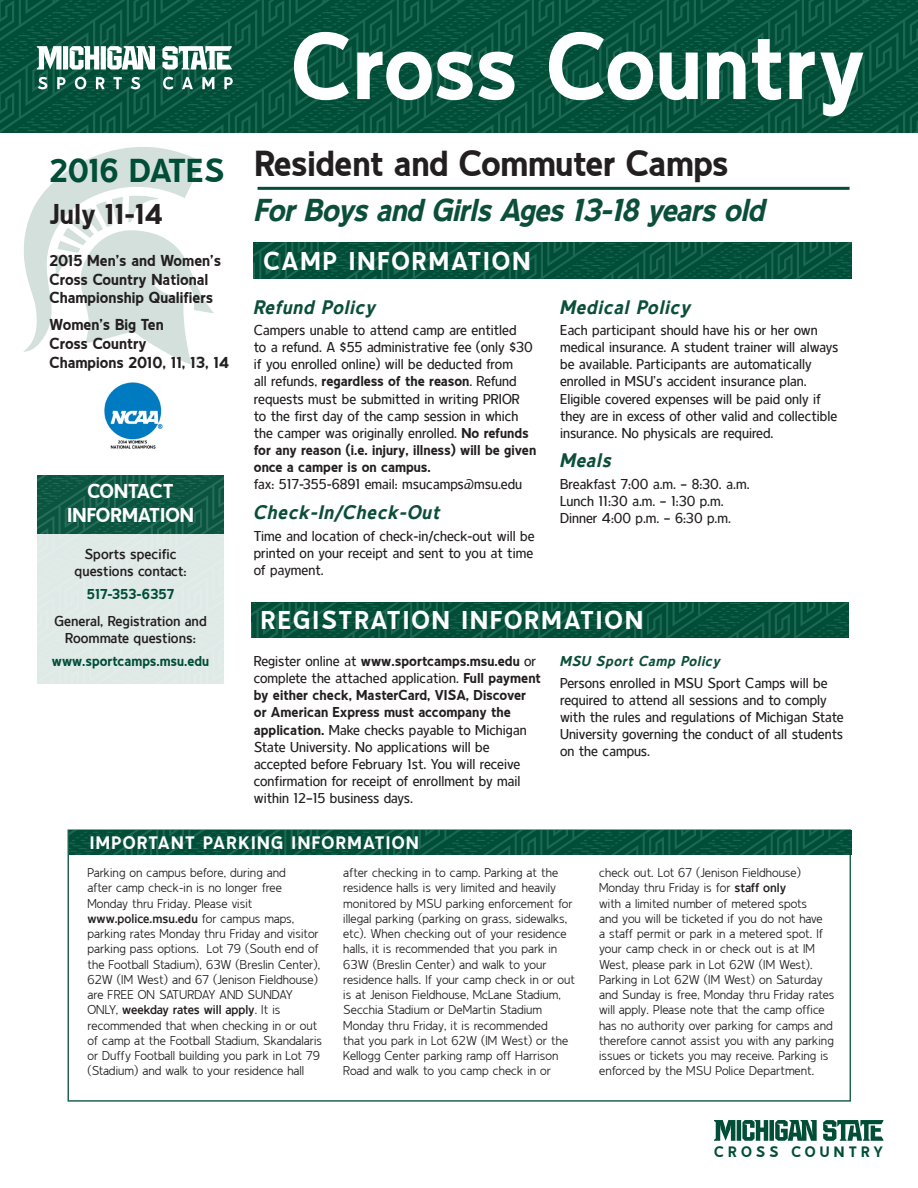
<style>
.page{position:relative;width:918px;height:1188px;background:#fff}
.page>*{position:absolute;margin:0;border:0;box-sizing:border-box;transform-origin:0 0}
.t1{font:800 93px "Duty";color:#fff}
.t2{font:800 36px "Duty";letter-spacing:-.01em;color:#231f20}
.t3{font:800 33px "Duty";color:#004e38}
.t4{font:italic 800 31.5px "Duty";letter-spacing:-.02em;color:#0b4e39}
.t5{font:800 28.5px "Duty";color:#231f20}
.t6{font:800 25.65px "Duty";letter-spacing:.08em;color:#fff}
.t7{font:800 19.95px "Duty";color:#fff}
.t8{font:italic 800 19.5px "Duty";letter-spacing:.04em;color:#0b4e39}
.t9{font:800 18px "Duty";letter-spacing:.08em;color:#fff}
.t10{font:800 15.75px "Duty";color:#231f20}
.t11{font:800 15px "Duty";letter-spacing:.28em;color:#004e38}
.t12{font:14.25px/17.1px "Duty";color:#231f20}
.t13{font:700 14.25px/17.1px "Duty";color:#231f20;text-align:center}
.t14{font:800 14.25px "Duty";color:#004e38}
.t15{font:italic 800 14.25px "Duty";letter-spacing:.04em;color:#0b4e39}
.t16{font:300 12.75px/15.3px "Duty";color:#231f20}
.s1{font-weight:800}
.s2{font-weight:700}
</style>
<div class="page">
<svg style="left:13px;top:132px;width:201px;height:232px"></svg>
<svg style="left:0;top:0;width:918px;height:132px;background:#07543e"></svg>
<svg style="left:37px;top:46px;width:118px;height:24px"></svg>
<svg style="left:162px;top:46px;width:70px;height:24px"></svg>
<svg style="left:38px;top:77px;width:9px;height:12px"></svg>
<svg style="left:57px;top:77px;width:9px;height:12px"></svg>
<svg style="left:75px;top:77px;width:11px;height:12px"></svg>
<svg style="left:96px;top:77px;width:9px;height:12px"></svg>
<svg style="left:113px;top:77px;width:9px;height:12px"></svg>
<svg style="left:131px;top:77px;width:9px;height:12px"></svg>
<svg style="left:163px;top:77px;width:10px;height:12px"></svg>
<svg style="left:182px;top:77px;width:11px;height:12px"></svg>
<svg style="left:202px;top:77px;width:12px;height:12px"></svg>
<svg style="left:224px;top:77px;width:9px;height:12px"></svg>
<svg style="left:38px;top:475px;width:186px;height:60px;background:#155d49"></svg>
<div style="left:37px;top:535px;width:191px;height:149px;background:#dfe9e6"></div>
<svg style="left:254px;top:243px;width:597px;height:35px;background:#07543e"></svg>
<svg style="left:251px;top:602px;width:597px;height:36px;background:#07543e"></svg>
<hr style="left:258px;top:187px;width:592px;height:3px;background:#004e38">
<svg style="left:714px;top:1120px;width:103px;height:21px"></svg>
<svg style="left:823px;top:1120px;width:60px;height:21px"></svg>
<img style="left:104px;top:383px;width:59px;height:65px">
<svg style="left:69px;top:830px;width:782px;height:24px;background:#07543e"></svg>
<p class="t3" style="left:50px;top:153px;width:177px">2016 DATES</p>
<p class="t5" style="left:50px;top:199px;width:115px">July 11-14</p>
<p class="t10" style="left:50px;top:252px;width:173px">2015 Men’s and Women’s</p>
<p class="t10" style="left:50px;top:270px;width:160px">Cross Country National</p>
<p class="t10" style="left:50px;top:289px;width:165px">Championship Qualifiers</p>
<p class="t10" style="left:50px;top:316px;width:116px">Women’s Big Ten</p>
<p class="t10" style="left:50px;top:335px;width:99px">Cross Country</p>
<p class="t10" style="left:50px;top:354px;width:181px">Champions 2010, 11, 13, 14</p>
<p class="t7" style="left:87px;top:481px;width:88px">CONTACT</p>
<p class="t7" style="left:67px;top:505px;width:128px">INFORMATION</p>
<p class="t13" style="left:85px;top:545px;width:94px">Sports specific</p>
<p class="t13" style="left:75px;top:562px;width:114px">questions contact:</p>
<p class="t14" style="left:87px;top:586px;width:89px">517-353-6357</p>
<p class="t13" style="left:54px;top:613px;width:154px">General, Registration and<br>Roommate questions:</p>
<p class="t14" style="left:52px;top:653px;width:159px">www.sportcamps.msu.edu</p>
<p class="t1" style="left:291px;top:16px;width:576px">Cross Country</p>
<p class="t2" style="left:255px;top:144px;width:476px">Resident and Commuter Camps</p>
<p class="t4" style="left:255px;top:193px;width:513px">For Boys and Girls Ages 13-18 years old</p>
<p class="t6" style="left:264px;top:247px;width:268px">CAMP INFORMATION</p>
<p class="t8" style="left:254px;top:296px;width:124px">Refund Policy</p>
<p class="t12" style="left:254px;top:322px;width:284px">Campers unable to attend camp are entitled<br>to a refund. A $55 administrative fee (only $30 if you enrolled online) will be deducted from<br>all refunds, <span class="s1">regardless of the reason</span>. Refund requests must be submitted in writing PRIOR<br>to the first day of the camp session in which the camper was originally enrolled. <span class="s1">No refunds for any reason (i.e. injury, illness) will be given once a camper is on campus.</span></p>
<p class="t12" style="left:254px;top:476px;width:270px">fax: 517-355-6891 email: msucamps@msu.edu</p>
<p class="t8" style="left:254px;top:502px;width:188px">Check-In/Check-Out</p>
<p class="t12" style="left:254px;top:527px;width:282px;text-align:justify">Time and location of check-in/check-out will be printed on your receipt and sent to you at time of payment.</p>
<p class="t8" style="left:560px;top:296px;width:132px">Medical Policy</p>
<p class="t12" style="left:560px;top:322px;width:280px">Each participant should have his or her own medical insurance. A student trainer will always be available. Participants are automatically enrolled in MSU’s accident insurance plan.<br>Eligible covered expenses will be paid only if they are in excess of other valid and collectible insurance. No physicals are required.</p>
<p class="t8" style="left:560px;top:450px;width:53px">Meals</p>
<p class="t12" style="left:560px;top:475px;width:191px">Breakfast 7:00 a.m. – 8:30. a.m.</p>
<p class="t12" style="left:560px;top:493px;width:165px">Lunch 11:30 a.m. – 1:30 p.m.</p>
<p class="t12" style="left:560px;top:510px;width:172px">Dinner 4:00 p.m. – 6:30 p.m.</p>
<p class="t6" style="left:261px;top:606px;width:384px">REGISTRATION INFORMATION</p>
<p class="t12" style="left:254px;top:653px;width:289px">Register online at <span class="s1">www.sportcamps.msu.edu</span> or complete the attached application. <span class="s1">Full payment by either check, MasterCard, VISA, Discover or American Express must accompany the application.</span> Make checks payable to Michigan State University. No applications will be accepted before February 1st. You will receive confirmation for receipt of enrollment by mail within 12–15 business days.</p>
<p class="t15" style="left:560px;top:653px;width:162px">MSU Sport Camp Policy</p>
<p class="t12" style="left:560px;top:674px;width:285px">Persons enrolled in MSU Sport Camps will be required to attend all sessions and to comply with the rules and regulations of Michigan State University governing the conduct of all students on the campus.</p>
<p class="t9" style="left:90px;top:832px;width:331px">IMPORTANT PARKING INFORMATION</p>
<p class="t16" style="left:87px;top:865px;width:200px">Parking on campus before, during and</p>
<p class="t16" style="left:87px;top:881px;width:196px">after camp check-in is no longer free<br>Monday thru Friday. Please visit</p>
<p class="t16" style="left:87px;top:911px;width:236px"><span class="s2">www.police.msu.edu</span> for campus maps, parking rates Monday thru Friday and visitor parking pass options. Lot 79 (South end of the Football Stadium), 63W (Breslin Center), 62W (IM West) and 67 (Jenison Fieldhouse) are FREE ON SATURDAY AND SUNDAY ONLY, <span class="s2">weekday rates will apply</span>. It is recommended that when checking in or out of camp at the Football Stadium, Skandalaris or Duffy Football building you park in Lot 79 (Stadium) and walk to your residence hall</p>
<p class="t16" style="left:343px;top:865px;width:233px">after checking in to camp. Parking at the residence halls is very limited and heavily monitored by MSU parking enforcement for illegal parking (parking on grass, sidewalks, etc). When checking out of your residence halls, it is recommended that you park in 63W (Breslin Center) and walk to your residence halls. If your camp check in or out is at Jenison Fieldhouse, McLane Stadium, Secchia Stadium or DeMartin Stadium Monday thru Friday, it is recommended<br>that you park in Lot 62W (IM West) or the Kellogg Center parking ramp off Harrison Road and walk to you camp check in or</p>
<p class="t16" style="left:599px;top:865px;width:204px">check out. Lot 67 (Jenison Fieldhouse)<br>Monday thru Friday is for <span class="s2">staff only</span></p>
<p class="t16" style="left:599px;top:896px;width:237px">with a limited number of metered spots<br>and you will be ticketed if you do not have<br>a staff permit or park in a metered spot. If your camp check in or check out is at IM West, please park in Lot 62W (IM West).<br>Parking in Lot 62W (IM West) on Saturday and Sunday is free, Monday thru Friday rates will apply. Please note that the camp office has no authority over parking for camps and therefore cannot assist you with any parking issues or tickets you may receive. Parking is enforced by the MSU Police Department.</p>
<p class="t11" style="left:714px;top:1143px;width:170px">CROSS COUNTRY</p>
</div>
